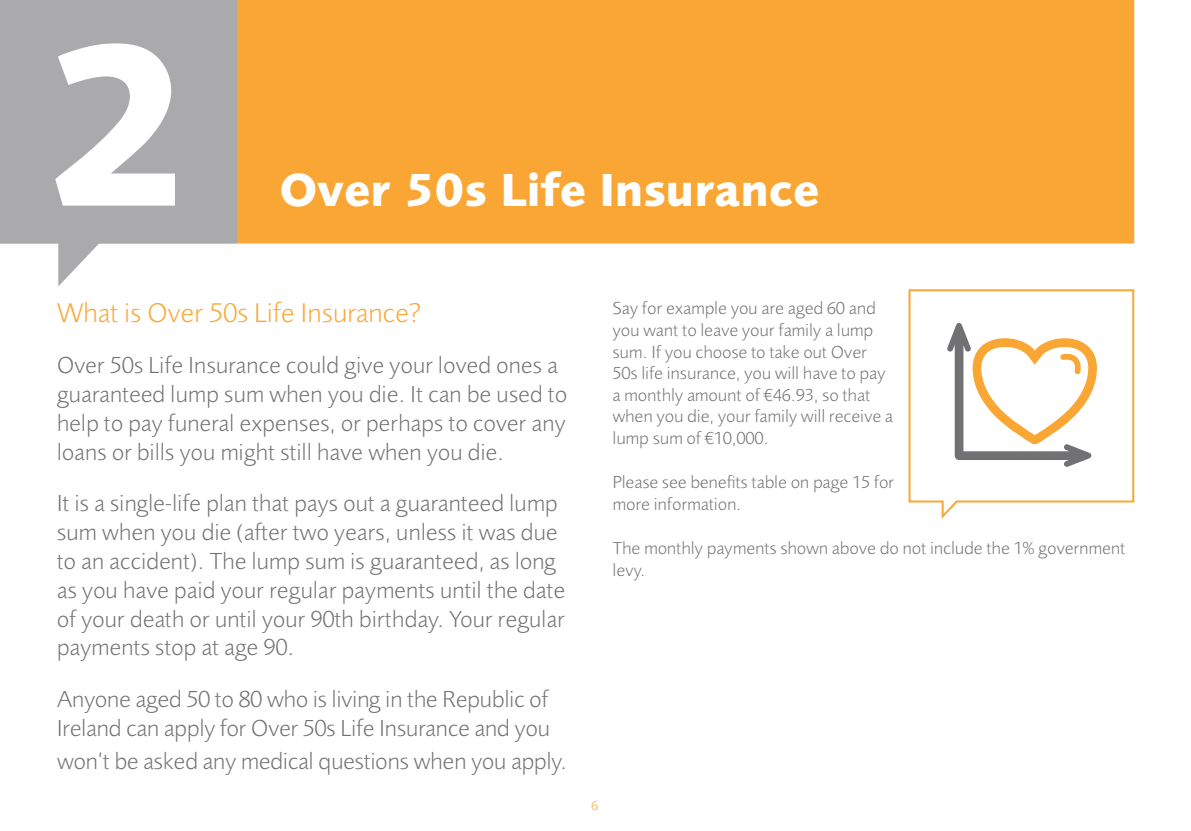
<style>
.page{position:relative;width:1191px;height:831px;background:#fff}
.page>*{position:absolute;margin:0;border:0;box-sizing:border-box;transform-origin:0 0}
.t1{font:700 236px "Foundry Sans";color:#fff}
.t2{font:700 48px "Foundry Sans";color:#fff}
.t3{font:300 28px "Foundry Sans";color:#faa634}
.t4{font:300 24px/28.8px "Foundry Sans";color:#717073}
.t5{font:300 18px/21.6px "Foundry Sans";color:#717073}
.t6{font:300 14px "Foundry Sans";color:#faa634}
</style>
<div class="page">
<div style="left:237px;top:0;width:897px;height:243px;background:#faa634"></div>
<svg style="left:0;top:0;width:237px;height:286px;background:#b5b4b6"></svg>
<svg style="left:908px;top:289px;width:227px;height:230px"></svg>
<h1 class="t1" style="left:43px;top:-12px;width:149px">2</h1>
<h2 class="t2" style="left:280px;top:161px;width:541px">Over 50s Life Insurance</h2>
<p class="t3" style="left:57px;top:297px;width:366px">What is Over 50s Life Insurance?</p>
<p class="t4" style="left:57px;top:351px;width:512px">Over 50s Life Insurance could give your loved ones a guaranteed lump sum when you die. It can be used to help to pay funeral expenses, or perhaps to cover any loans or bills you might still have when you die.</p>
<p class="t4" style="left:57px;top:489px;width:510px">It is a single-life plan that pays out a guaranteed lump sum when you die (after two years, unless it was due to an accident). The lump sum is guaranteed, as long as you have paid your regular payments until the date of your death or until your 90th birthday. Your regular payments stop at age 90.</p>
<p class="t4" style="left:57px;top:685px;width:494px">Anyone aged 50 to 80 who is living in the Republic of<br>Ireland can apply for Over 50s Life Insurance and you</p>
<p class="t4" style="left:57px;top:747px;width:511px">won’t be asked any medical questions when you apply.</p>
<p class="t5" style="left:612px;top:298px;width:282px">Say for example you are aged 60 and you want to leave your family a lump sum. If you choose to take out Over 50s life insurance, you will have to pay a monthly amount of €46.93, so that when you die, your family will receive a lump sum of €10,000.</p>
<p class="t5" style="left:612px;top:472px;width:283px">Please see benefits table on page 15 for more information.</p>
<p class="t5" style="left:612px;top:537px;width:514px">The monthly payments shown above do not include the 1% government levy.</p>
<p class="t6" style="left:591px;top:798px;width:8px">6</p>
</div>
